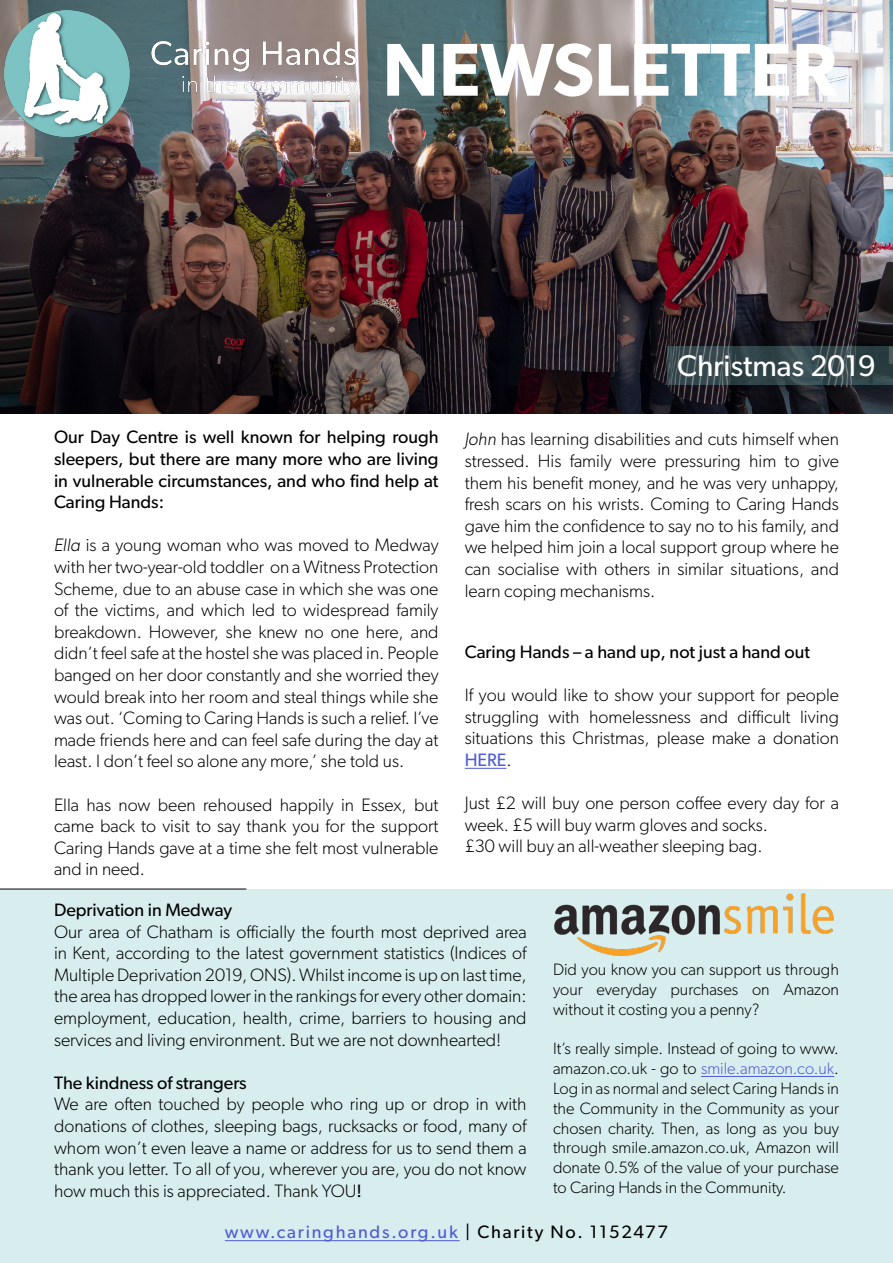
<style>
.page{position:relative;width:893px;height:1263px;background:#fff}
.page>*{position:absolute;margin:0;border:0;box-sizing:border-box;transform-origin:0 0}
.t1{font:600 75px "Gibson";color:#fff}
.t2{font:30px "Gibson";color:#fff}
.t3{font:300 18px/21.6px "Gibson";color:#000;text-align:justify}
.t4{font:18px/21.6px "Gibson";color:#000;text-align:justify}
.t5{font:18px "Gibson";letter-spacing:.1em;color:#4f5cd6}
.t6{font:300 16.5px/19.8px "Gibson";color:#000;text-align:justify}
.s1{font-style:italic}
.s2{font-weight:400;color:#4f5cd6}
.s3{font-weight:400}
.s4{color:#4f5cd6}
.s5{color:#000}
</style>
<div class="page">
<div style="left:0;top:889px;width:893px;height:374px;background:#d8eded"></div>
<img style="left:0;top:0;width:893px;height:414px">
<svg style="left:667px;top:346px;width:226px;height:39px;background:#394b50"></svg>
<hr style="left:465px;top:768px;width:41px;height:1px;background:#4f5cd6">
<img style="left:4px;top:10px;width:354px;height:126px">
<img style="left:554px;top:893px;width:280px;height:63px">
<hr style="left:701px;top:1076px;width:133px;height:1px;background:#4f5cd6">
<hr style="left:0;top:888px;width:246px;height:2px;background:#1c1c1c">
<hr style="left:225px;top:1240px;width:235px;height:1px;background:#4f5cd6">
<p class="t1" style="left:382px;top:25px;width:456px">NEWSLETTER</p>
<p class="t4" style="left:54px;top:426px;width:386px">Our Day Centre is well known for helping rough sleepers, but there are many more who are living in vulnerable circumstances, and who find help at Caring Hands:</p>
<p class="t3" style="left:54px;top:534px;width:386px"><span class="s1">Ella</span> is a young woman who was moved to Medway with her two-year-old toddler on a Witness Protection Scheme, due to an abuse case in which she was one of the victims, and which led to widespread family breakdown. However, she knew no one here, and didn’t feel safe at the hostel she was placed in. People banged on her door constantly and she worried they would break into her room and steal things while she was out. ‘Coming to Caring Hands is such a relief. I’ve made friends here and can feel safe during the day at least. I don’t feel so alone any more,’ she told us.</p>
<p class="t3" style="left:54px;top:793px;width:386px">Ella has now been rehoused happily in Essex, but came back to visit to say thank you for the support Caring Hands gave at a time she felt most vulnerable and in need.</p>
<p class="t2" style="left:677px;top:347px;width:200px">Christmas 2019</p>
<p class="t3" style="left:465px;top:428px;width:376px"><span class="s1">John</span> has learning disabilities and cuts himself when stressed. His family were pressuring him to give them his benefit money, and he was very unhappy, fresh scars on his wrists. Coming to Caring Hands gave him the confidence to say no to his family, and we helped him join a local support group where he can socialise with others in similar situations, and learn coping mechanisms.</p>
<p class="t4" style="left:465px;top:641px;width:347px">Caring Hands – a hand up, not just a hand out</p>
<p class="t3" style="left:465px;top:684px;width:376px">If you would like to show your support for people struggling with homelessness and difficult living situations this Christmas, please make a donation <span class="s2">HERE</span>.</p>
<p class="t3" style="left:465px;top:792px;width:376px">Just £2 will buy one person coffee every day for a week. £5 will buy warm gloves and socks.</p>
<p class="t3" style="left:465px;top:835px;width:299px">£30 will buy an all-weather sleeping bag.</p>
<p class="t4" style="left:54px;top:899px;width:180px">Deprivation in Medway</p>
<p class="t3" style="left:54px;top:920px;width:474px">Our area of Chatham is officially the fourth most deprived area in Kent, according to the latest government statistics (Indices of Multiple Deprivation 2019, ONS). Whilst income is up on last time, the area has dropped lower in the rankings for every other domain: employment, education, health, crime, barriers to housing and services and living environment. But we are not downhearted!</p>
<p class="t4" style="left:54px;top:1071px;width:194px">The kindness of strangers</p>
<p class="t3" style="left:54px;top:1093px;width:474px">We are often touched by people who ring up or drop in with donations of clothes, sleeping bags, rucksacks or food, many of whom won’t even leave a name or address for us to send them a thank you letter. To all of you, wherever you are, you do not know how much this is appreciated. Thank YOU<span class="s3">!</span></p>
<p class="t6" style="left:553px;top:959px;width:287px">Did you know you can support us through your everyday purchases on Amazon without it costing you a penny?</p>
<p class="t6" style="left:553px;top:1039px;width:288px">It’s really simple. Instead of going to www. amazon.co.uk - go to <span class="s4">smile.amazon.co.uk</span>.<br>Log in as normal and select Caring Hands in the Community in the Community as your chosen charity. Then, as long as you buy through smile.amazon.co.uk, Amazon will donate 0.5% of the value of your purchase to Caring Hands in the Community.</p>
<p class="t5" style="left:225px;top:1221px;width:445px">www.caringhands.org.uk <span class="s5">| Charity No. 1152477</span></p>
</div>
